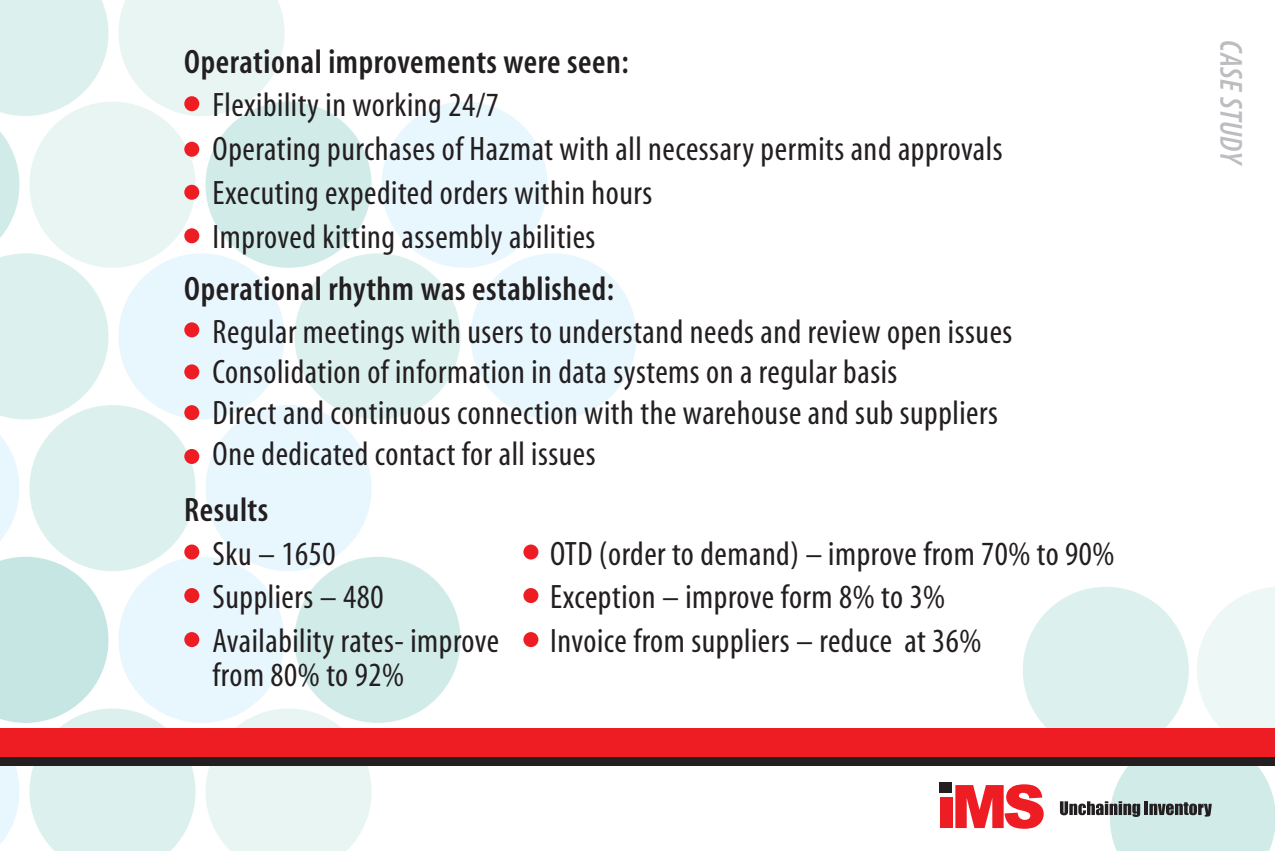
<style>
.page{position:relative;width:1276px;height:851px;background:#fff}
.page>*{position:absolute;margin:0;border:0;box-sizing:border-box;transform-origin:0 0}
.t1{font:condensed 34px/43.6px "Myriad";letter-spacing:.015em;color:#231f20}
.t2{font:600 condensed 34px "Myriad";letter-spacing:.015em;color:#231f20}
.t3{font:italic 600 condensed 32px "Myriad";letter-spacing:.015em;color:#bcbdc0}
</style>
<div class="page">
<div style="left:1022px;top:586px;width:166px;height:166px;background:#dcf0ed;border-radius:50%"></div>
<div style="left:381px;top:102px;width:166px;height:166px;background:#e8f6fd;border-radius:50%"></div>
<div style="left:294px;top:253px;width:166px;height:166px;background:#dcf0ed;border-radius:50%"></div>
<div style="left:470px;top:253px;width:166px;height:166px;background:#e8f6fd;border-radius:50%"></div>
<div style="left:294px;top:556px;width:166px;height:166px;background:#d1ebe8;border-radius:50%"></div>
<svg style="left:0;top:0;width:371px;height:850px"></svg>
<div style="left:0;top:754px;width:1274px;height:11px;background:#231f20"></div>
<div style="left:0;top:727px;width:1274px;height:29px;background:#ee1d23"></div>
<div style="left:184px;top:322px;width:15px;height:15px;background:#ee1d23;border-radius:50%"></div>
<div style="left:184px;top:449px;width:15px;height:15px;background:#ee1d23;border-radius:50%"></div>
<div style="left:184px;top:405px;width:15px;height:15px;background:#ee1d23;border-radius:50%"></div>
<div style="left:184px;top:364px;width:15px;height:15px;background:#ee1d23;border-radius:50%"></div>
<div style="left:184px;top:96px;width:15px;height:15px;background:#ee1d23;border-radius:50%"></div>
<div style="left:184px;top:142px;width:15px;height:15px;background:#ee1d23;border-radius:50%"></div>
<div style="left:184px;top:185px;width:15px;height:15px;background:#ee1d23;border-radius:50%"></div>
<div style="left:184px;top:228px;width:15px;height:15px;background:#ee1d23;border-radius:50%"></div>
<svg style="left:1060px;top:586px;width:214px;height:264px"></svg>
<div style="left:940px;top:797px;width:13px;height:30px;background:#ee1d23"></div>
<div style="left:939px;top:781px;width:12px;height:11px;background:#231f20"></div>
<svg style="left:955px;top:784px;width:88px;height:44px"></svg>
<div style="left:523px;top:544px;width:15px;height:15px;background:#ee1d23;border-radius:50%"></div>
<div style="left:523px;top:588px;width:15px;height:15px;background:#ee1d23;border-radius:50%"></div>
<div style="left:523px;top:632px;width:15px;height:15px;background:#ee1d23;border-radius:50%"></div>
<div style="left:184px;top:544px;width:15px;height:15px;background:#ee1d23;border-radius:50%"></div>
<div style="left:184px;top:588px;width:15px;height:15px;background:#ee1d23;border-radius:50%"></div>
<div style="left:184px;top:632px;width:15px;height:15px;background:#ee1d23;border-radius:50%"></div>
<p class="t2" style="left:184px;top:49px;width:446px">Operational improvements were seen:</p>
<p class="t1" style="left:213px;top:86px;width:791px">Flexibility in working 24/7<br>Operating purchases of Hazmat with all necessary permits and approvals Executing expedited orders within hours<br>Improved kitting assembly abilities</p>
<p class="t2" style="left:184px;top:277px;width:431px">Operational rhythm was established:</p>
<p class="t1" style="left:213px;top:313px;width:801px;line-height:40.8px">Regular meetings with users to understand needs and review open issues Consolidation of information in data systems on a regular basis<br>Direct and continuous connection with the warehouse and sub suppliers One dedicated contact for all issues</p>
<p class="t2" style="left:184px;top:497px;width:86px">Results</p>
<p class="t1" style="left:213px;top:534px;width:288px">Sku – 1650<br>Suppliers – 480<br>Availability rates- improve</p>
<p class="t1" style="left:213px;top:655px;width:193px">from 80% to 92%</p>
<p class="t1" style="left:550px;top:534px;width:566px">OTD (order to demand) – improve from 70% to 90%<br>Exception – improve form 8% to 3%<br>Invoice from suppliers – reduce at 36%</p>
<p class="t3" style="left:1242px;top:40px;width:128px;rotate:90deg">CASE STUDY</p>
</div>
